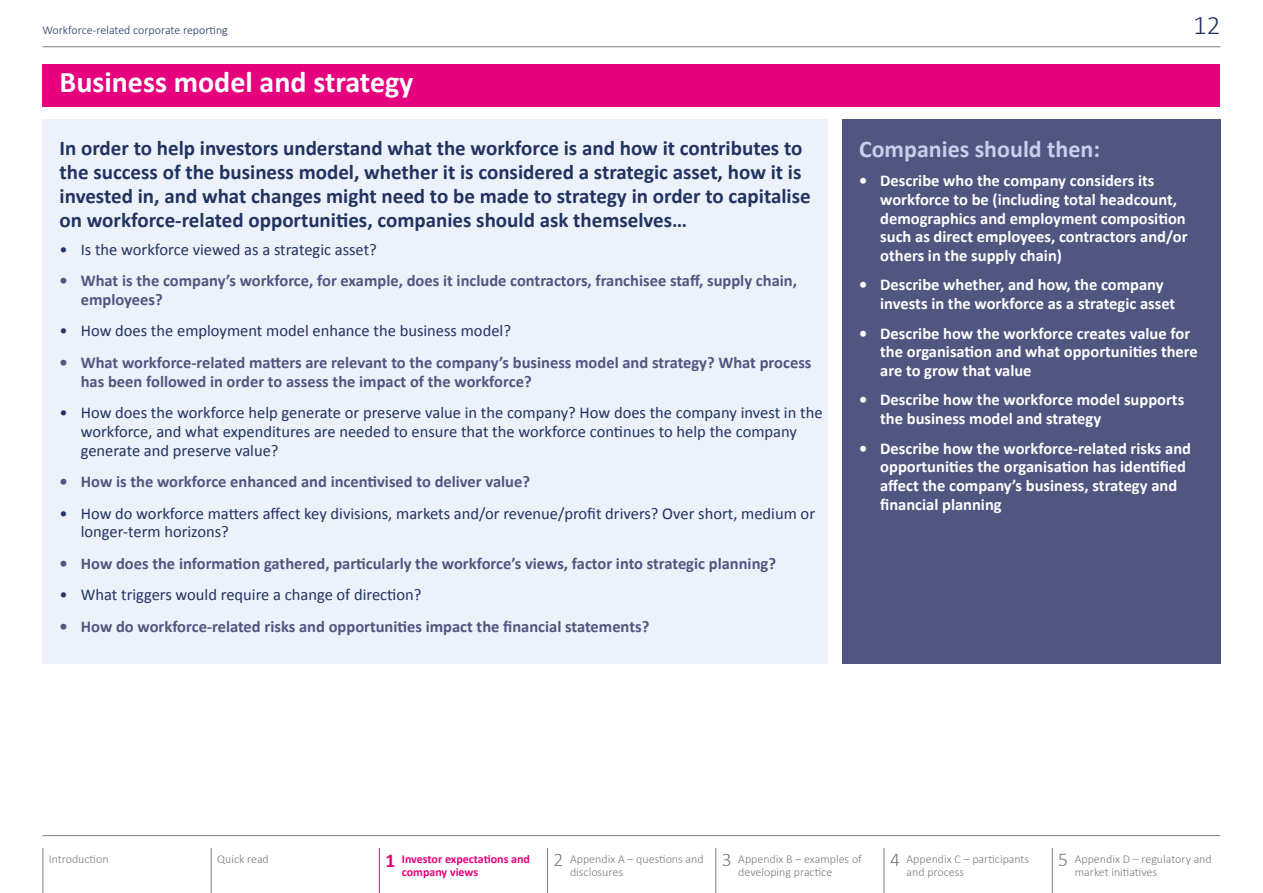
<style>
.page{position:relative;width:1263px;height:893px;background:#fff}
.page>*{position:absolute;margin:0;border:0;box-sizing:border-box;transform-origin:0 0}
.t1{font:700 30px "Calibri";color:#fff}
.t2{font:300 27px "Calibri";color:#203361}
.t3{font:700 24px "Calibri";color:#c4d0ec}
.t4{font:700 21px/24px "Calibri";color:#203361}
.t5{font:700 16.5px/18.8px "Calibri";color:#fff}
.t6{font:700 16.5px/18.8px "Calibri";color:#515680}
.t7{font:16.5px/18.8px "Calibri";color:#203361}
.t8{font:300 12px/13.5px "Calibri";color:#787c81}
.t9{font:700 12px/13.5px "Calibri";color:#e6007d}
.t10{font:300 12px "Calibri";color:#203361}
.s1{font-size:19.5px}
</style>
<div class="page">
<hr style="left:43px;top:46px;width:1177px;height:1px;background:#787c81">
<hr style="left:547px;top:842px;width:1px;height:51px;background:#787c81">
<hr style="left:715px;top:842px;width:1px;height:51px;background:#787c81">
<hr style="left:884px;top:842px;width:1px;height:51px;background:#787c81">
<hr style="left:1052px;top:842px;width:1px;height:51px;background:#787c81">
<hr style="left:211px;top:842px;width:1px;height:51px;background:#787c81">
<hr style="left:43px;top:842px;width:1px;height:51px;background:#787c81">
<hr style="left:379px;top:842px;width:1px;height:51px;background:#e6007d">
<hr style="left:43px;top:835px;width:1177px;height:1px;background:#787c81">
<div style="left:43px;top:64px;width:1177px;height:42px;background:#e6007d"></div>
<div style="left:43px;top:119px;width:785px;height:544px;background:#edf1fa"></div>
<div style="left:842px;top:119px;width:378px;height:544px;background:#515680"></div>
<p class="t10" style="left:43px;top:22px;width:187px">Workforce-related corporate reporting</p>
<h2 class="t2" style="left:1193px;top:8px;width:29px">12</h2>
<h1 class="t1" style="left:60px;top:63px;width:355px">Business model and strategy</h1>
<p class="t4" style="left:60px;top:136px;width:753px">In order to help investors understand what the workforce is and how it contributes to the success of the business model, whether it is considered a strategic asset, how it is invested in, and what changes might need to be made to strategy in order to capitalise on workforce-related opportunities, companies should ask themselves…</p>
<p class="t7" style="left:60px;top:240px;width:319px">• Is the workforce viewed as a strategic asset?</p>
<p class="t6" style="left:81px;top:271px;width:718px;text-indent:-21px">• What is the company’s workforce, for example, does it include contractors, franchisee staff, supply chain, employees?</p>
<p class="t7" style="left:60px;top:322px;width:453px">• How does the employment model enhance the business model?</p>
<p class="t6" style="left:81px;top:353px;width:732px;text-indent:-21px">• What workforce-related matters are relevant to the company’s business model and strategy? What process has been followed in order to assess the impact of the workforce?</p>
<p class="t7" style="left:81px;top:403px;width:743px;text-indent:-21px">• How does the workforce help generate or preserve value in the company? How does the company invest in the workforce, and what expenditures are needed to ensure that the workforce continues to help the company generate and preserve value?</p>
<p class="t6" style="left:60px;top:472px;width:472px">• How is the workforce enhanced and incentivised to deliver value?</p>
<p class="t7" style="left:81px;top:504px;width:736px;text-indent:-21px">• How do workforce matters affect key divisions, markets and/or revenue/profit drivers? Over short, medium or longer-term horizons?</p>
<p class="t6" style="left:60px;top:554px;width:718px">• How does the information gathered, particularly the workforce’s views, factor into strategic planning?</p>
<p class="t7" style="left:60px;top:586px;width:363px">• What triggers would require a change of direction?</p>
<p class="t6" style="left:60px;top:617px;width:591px">• How do workforce-related risks and opportunities impact the financial statements?</p>
<h3 class="t3" style="left:859px;top:133px;width:243px">Companies should then:</h3>
<p class="t5" style="left:880px;top:171px;width:309px;text-indent:-21px">• Describe who the company considers its workforce to be (including total headcount, demographics and employment composition such as direct employees, contractors and/or others in the supply chain)</p>
<p class="t5" style="left:880px;top:276px;width:297px;text-indent:-21px">• Describe whether, and how, the company invests in the workforce as a strategic asset</p>
<p class="t5" style="left:880px;top:324px;width:319px;text-indent:-21px">• Describe how the workforce creates value for the organisation and what opportunities there are to grow that value</p>
<p class="t5" style="left:880px;top:391px;width:305px;text-indent:-21px">• Describe how the workforce model supports the business model and strategy</p>
<p class="t5" style="left:880px;top:439px;width:312px;text-indent:-21px">• Describe how the workforce-related risks and opportunities the organisation has identified affect the company’s business, strategy and financial planning</p>
<p class="t8" style="left:49px;top:852px;width:61px">Introduction</p>
<p class="t8" style="left:217px;top:852px;width:53px">Quick read</p>
<p class="t9" style="left:402px;top:852px;width:130px;text-indent:-16px"><span class="s1">1</span> Investor expectations and company views</p>
<p class="t8" style="left:570px;top:851px;width:135px;text-indent:-16px"><span class="s1">2</span> Appendix A – questions and disclosures</p>
<p class="t8" style="left:738px;top:851px;width:125px;text-indent:-16px"><span class="s1">3</span> Appendix B – examples of developing practice</p>
<p class="t8" style="left:906px;top:851px;width:124px;text-indent:-16px"><span class="s1">4</span> Appendix C – participants and process</p>
<p class="t8" style="left:1075px;top:851px;width:139px;text-indent:-16px"><span class="s1">5</span> Appendix D – regulatory and market initiatives</p>
</div>
